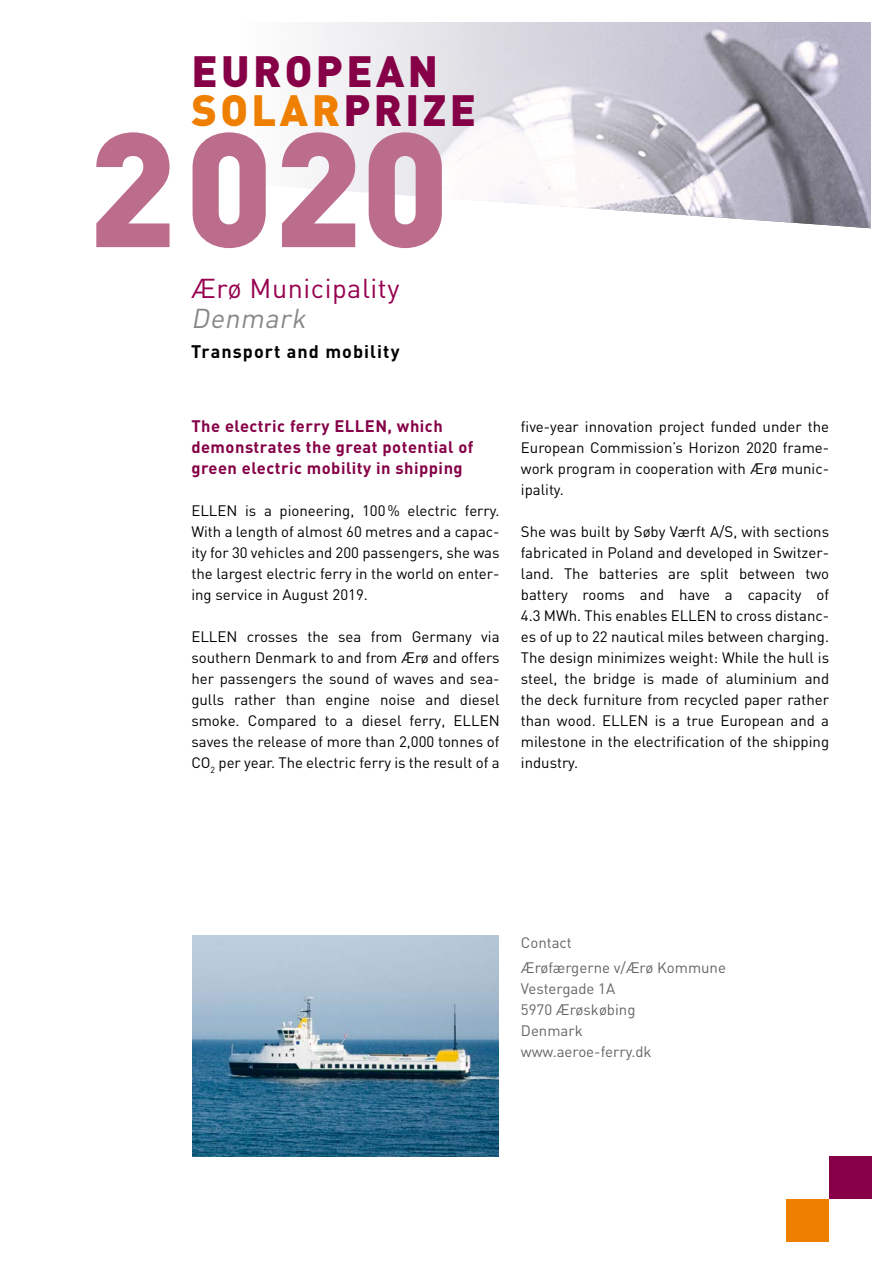
<style>
.page{position:relative;width:893px;height:1263px;background:#fff}
.page>*{position:absolute;margin:0;border:0;box-sizing:border-box;transform-origin:0 0}
.t1{font:900 159.75px "DIN";color:#bc6d8b}
.t2{font:900 43.2px/38.5px "DIN";letter-spacing:.08em;color:#850046}
.t3{font:27px "DIN";letter-spacing:.02em;color:#96004f}
.t4{font:italic 27px "DIN";color:#87888a}
.t5{font:700 18px "DIN";letter-spacing:.06em;color:#000}
.t6{font:700 16.5px/21px "DIN";letter-spacing:.03em;color:#850046}
.t7{font:15px/21px "DIN";color:#000;text-align:justify}
.t8{font:15px/21px "DIN";color:#646567}
.s1{color:#ee7f00}
</style>
<div class="page">
<img style="left:312px;top:22px;width:559px;height:207px">
<div style="left:787px;top:1199px;width:42px;height:43px;background:#ee7f00"></div>
<div style="left:829px;top:1157px;width:43px;height:42px;background:#850046"></div>
<img style="left:192px;top:935px;width:306px;height:222px">
<h2 class="t2" style="left:191px;top:50px;width:93px">EUROPEA</h2>
<h2 class="t2" style="left:191px;top:50px;width:286px;text-indent:217px">N<br><span class="s1">SOLAR</span>PRIZE</h2>
<h1 class="t1" style="left:88px;top:82px;width:363px">2020</h1>
<h3 class="t3" style="left:191px;top:272px;width:210px">Ærø M unicipality</h3>
<h3 class="t4" style="left:191px;top:302px;width:122px">Denmark</h3>
<p class="t5" style="left:191px;top:340px;width:210px">Transport and mobility</p>
<p class="t6" style="left:191px;top:415px;width:284px">The electric ferry ELLEN, which demonstrates the great potential of green electric mobility in shipping</p>
<p class="t7" style="left:191px;top:500px;width:10px">ELLEN</p>
<p class="t7" style="left:191px;top:500px;width:310px;text-indent:54px">is a pioneering, 100% electric ferry.<br>With a length of almost 60 metres and a capac&shy;ity for 30 vehicles and 200 passengers, she was the largest electric ferry in the world on enter&shy;ing service in August 2019.</p>
<p class="t7" style="left:191px;top:626px;width:10px">ELLEN</p>
<p class="t7" style="left:191px;top:626px;width:310px;text-align:left;text-indent:56px">crosses the sea from Germany via southern Denmark to and from Ærø and offers her passengers the sound of waves and sea&shy;gulls rather than engine noise and diesel smoke. Compared to a diesel ferry, ELLEN saves the release of more than 2,000 tonnes of CO<sub>2</sub> per year. The electric ferry is the result of a</p>
<p class="t7" style="left:521px;top:416px;width:310px">five-year innovation project funded under the European Commission’s Horizon 2020 frame&shy;work program in cooperation with Ærø munic&shy;ipality.</p>
<p class="t7" style="left:521px;top:521px;width:310px">She was built by Søby Værft A/S, with sections fabricated in Poland and developed in Switzer&shy;land. The batteries are split between two battery rooms and have a capacity of 4.3 MWh. This enables ELLEN</p>
<p class="t7" style="left:521px;top:605px;width:310px;text-indent:199px">to cross distanc&shy;es of up to 22 nautical miles between charging.<br>The design minimizes weight: While the hull is steel, the bridge is made of aluminium and the deck furniture from recycled paper rather than wood. ELLEN</p>
<p class="t7" style="left:521px;top:710px;width:310px;text-indent:134px">is a true European and a milestone in the electrification of the shipping industry.</p>
<p class="t8" style="left:521px;top:929px;width:207px;line-height:25.2px">Contact<br>Ærøfærgerne v/Ærø Kommune</p>
<p class="t8" style="left:521px;top:978px;width:132px">Vestergade 1A<br>5970 Ærøskøbing<br>Denmark www.aeroe-ferry.dk</p>
</div>
